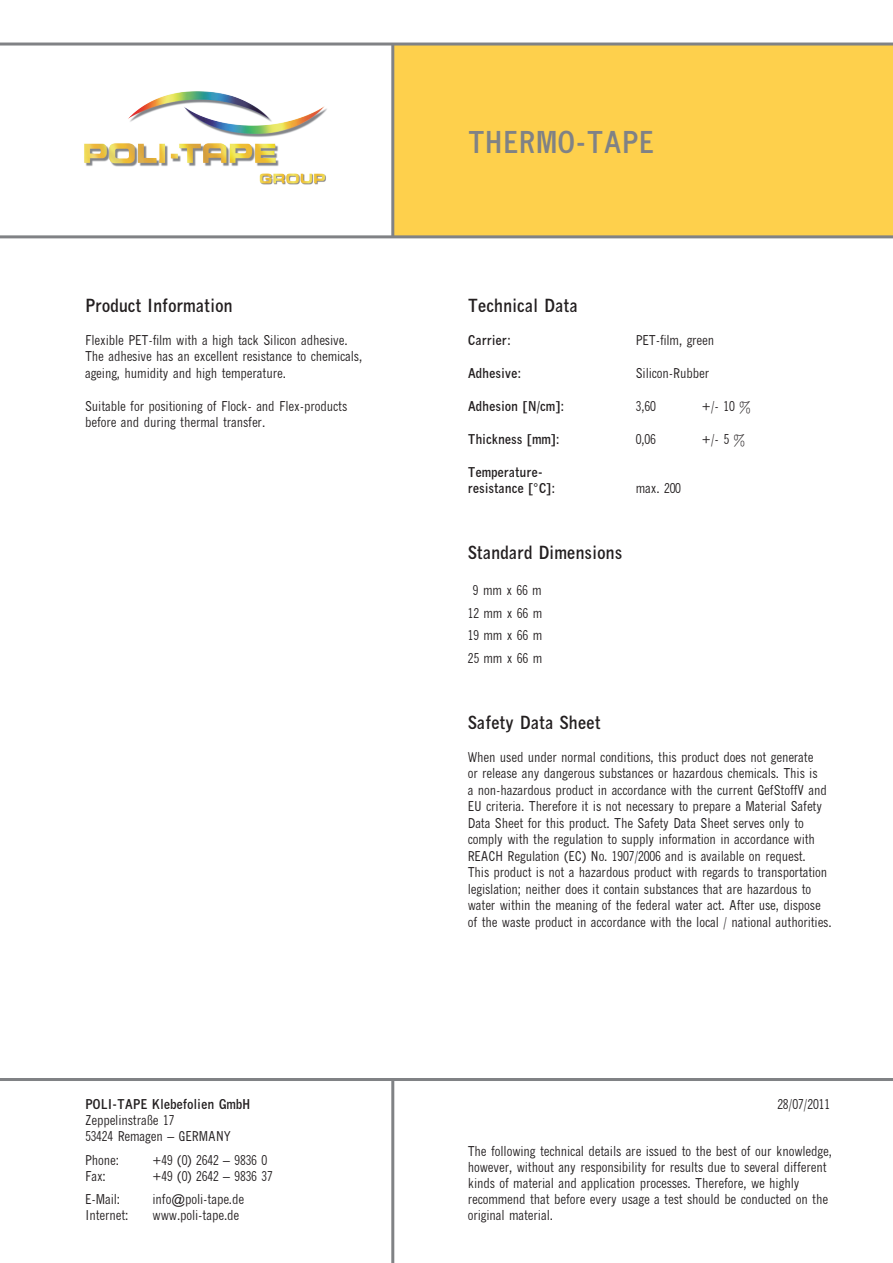
<style>
.page{position:relative;width:893px;height:1263px;background:#fff}
.page>*{position:absolute;margin:0;border:0;box-sizing:border-box;transform-origin:0 0}
.t1{font:700 condensed 30px "M News Gothic";color:#808285}
.t2{font:700 condensed 18px "M News Gothic";color:#231f20}
.t3{font:condensed 13.5px/16.5px "M News Gothic";color:#231f20}
.t4{font:700 condensed 13.5px/16.5px "M News Gothic";color:#231f20}
</style>
<div class="page">
<div style="left:393px;top:44px;width:500px;height:193px;background:#fed04c"></div>
<hr style="left:0;top:235px;width:893px;height:3px;background:#808285">
<hr style="left:0;top:43px;width:893px;height:3px;background:#808285">
<hr style="left:391px;top:44px;width:3px;height:193px;background:#808285">
<hr style="left:0;top:1078px;width:893px;height:3px;background:#808285">
<hr style="left:391px;top:1079px;width:3px;height:184px;background:#808285">
<img style="left:84px;top:91px;width:243px;height:94px">
<h2 class="t2" style="left:85px;top:295px;width:149px">Product Information</h2>
<p class="t3" style="left:85px;top:332px;width:279px">Flexible PET-film with a high tack Silicon adhesive.<br>The adhesive has an excellent resistance to chemicals, ageing, humidity and high temperature.</p>
<p class="t3" style="left:85px;top:398px;width:264px">Suitable for positioning of Flock- and Flex-products before and during thermal transfer.</p>
<p class="t4" style="left:85px;top:1095px;width:167px">POLI-TAPE Klebefolien GmbH</p>
<p class="t3" style="left:85px;top:1112px;width:147px">Zeppelinstraße 17<br>53424 Remagen – GERMANY</p>
<p class="t3" style="left:85px;top:1151px;width:35px">Phone:</p>
<p class="t3" style="left:153px;top:1151px;width:116px">+49 (0) 2642 – 9836 0</p>
<p class="t3" style="left:85px;top:1168px;width:22px">Fax:</p>
<p class="t3" style="left:153px;top:1168px;width:122px">+49 (0) 2642 – 9836 37</p>
<p class="t3" style="left:85px;top:1191px;width:37px">E-Mail:</p>
<p class="t3" style="left:153px;top:1191px;width:93px">info@poli-tape.de</p>
<p class="t3" style="left:85px;top:1207px;width:45px">Internet:</p>
<p class="t3" style="left:153px;top:1207px;width:88px">www.poli-tape.de</p>
<h1 class="t1" style="left:468px;top:124px;width:187px">THERMO-TAPE</h1>
<h2 class="t2" style="left:468px;top:295px;width:112px">Technical Data</h2>
<p class="t4" style="left:468px;top:332px;width:45px">Carrier:</p>
<p class="t3" style="left:636px;top:332px;width:80px">PET-film, green</p>
<p class="t4" style="left:468px;top:365px;width:55px">Adhesive:</p>
<p class="t3" style="left:636px;top:365px;width:75px">Silicon-Rubber</p>
<p class="t4" style="left:468px;top:398px;width:98px">Adhesion [N/cm]:</p>
<p class="t3" style="left:636px;top:398px;width:21px">3,60</p>
<p class="t3" style="left:702px;top:398px;width:50px">+/- 10 %</p>
<p class="t4" style="left:468px;top:431px;width:93px">Thickness [mm]:</p>
<p class="t3" style="left:636px;top:431px;width:21px">0,06</p>
<p class="t3" style="left:702px;top:431px;width:45px">+/- 5 %</p>
<p class="t4" style="left:468px;top:464px;width:89px">Temperature&shy;resistance [°C]:</p>
<p class="t3" style="left:636px;top:480px;width:47px">max. 200</p>
<h2 class="t2" style="left:468px;top:542px;width:156px">Standard Dimensions</h2>
<p class="t3" style="left:468px;top:579px;width:76px;line-height:22.5px;text-align:center">9 mm x 66 m<br>12 mm x 66 m<br>19 mm x 66 m<br>25 mm x 66 m</p>
<h2 class="t2" style="left:468px;top:712px;width:134px">Safety Data Sheet</h2>
<p class="t3" style="left:468px;top:749px;width:365px">When used under normal conditions, this product does not generate<br>or release any dangerous substances or hazardous chemicals. This is<br>a non-hazardous product in accordance with the current GefStoffV and EU criteria. Therefore it is not necessary to prepare a Material Safety Data Sheet for this product. The Safety Data Sheet serves only to comply with the regulation to supply information in accordance with REACH Regulation (EC) No. 1907/2006 and is available on request.<br>This product is not a hazardous product with regards to transportation legislation; neither does it contain substances that are hazardous to water within the meaning of the federal water act. After use, dispose of the waste product in accordance with the local / national authorities.</p>
<p class="t3" style="left:777px;top:1095px;width:54px">28/07/2011</p>
<p class="t3" style="left:468px;top:1142px;width:366px">The following technical details are issued to the best of our knowledge, however, without any responsibility for results due to several different kinds of material and application processes. Therefore, we highly recommend that before every usage a test should be conducted on the original material.</p>
</div>
